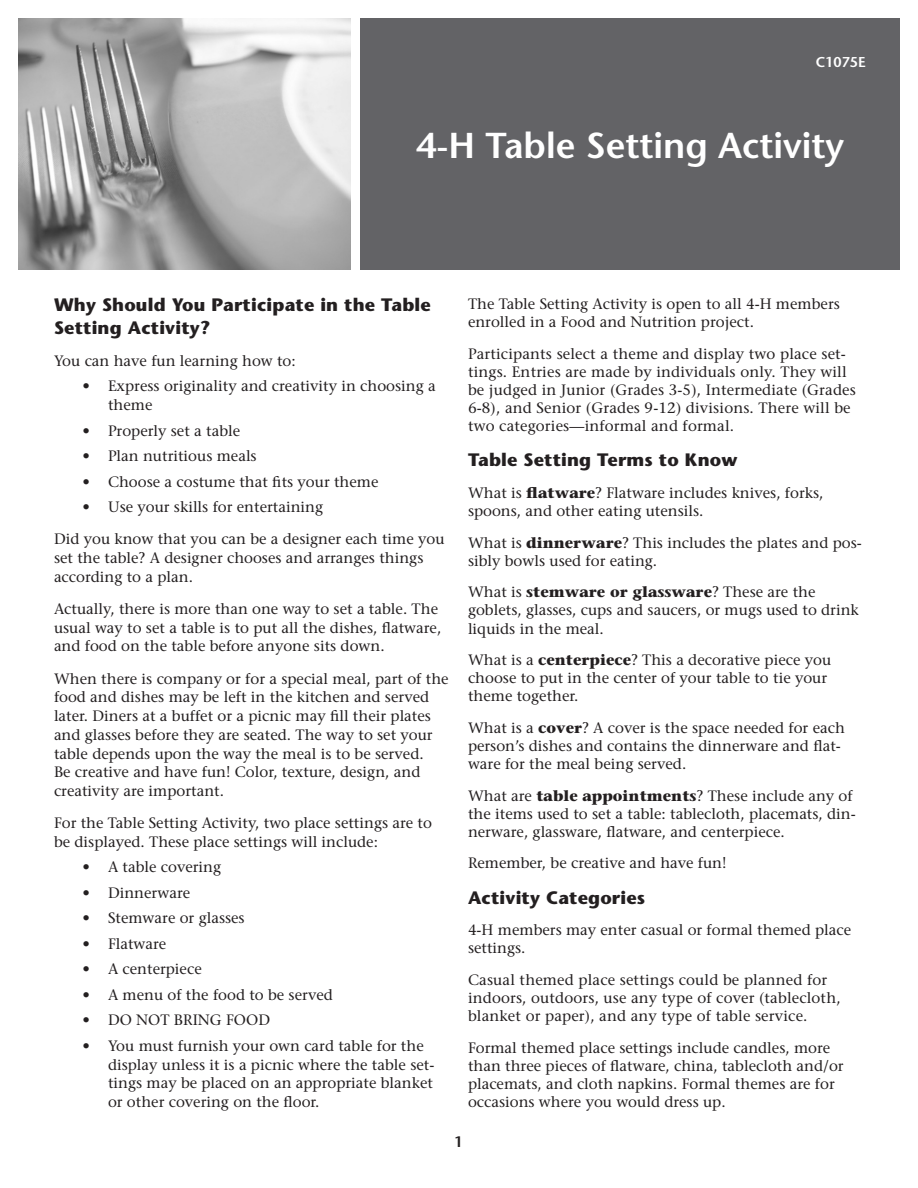
<style>
.page{position:relative;width:918px;height:1188px;background:#fff}
.page>*{position:absolute;margin:0;border:0;box-sizing:border-box;transform-origin:0 0}
.Title_Head{font:600 36px "Stone Sans Std";color:#fff}
.Body_Head{font:700 18px/22.4px "Stone Sans Std";letter-spacing:.01em;color:#231f20}
.Body_Text{font:500 15px/18.1px "Stone Serif Std";color:#231f20}
.Body_Bullet{font:500 15px/18.8px "Stone Serif Std";color:#231f20}
.Body_Head-2{font:600 15px "Stone Sans Std";color:#231f20}
.References{font:600 14.25px "Stone Sans Std";color:#fff}
.s1{font-weight:700}
</style>
<div class="page">
<div style="left:360px;top:18px;width:540px;height:252px;background:#636366"></div>
<img style="left:18px;top:18px;width:333px;height:252px">
<p class="References" style="left:816px;top:53px;width:52px">C1075E</p>
<p class="Title_Head" style="left:416px;top:124px;width:430px">4-H Table Setting Activity</p>
<p class="Body_Head" style="left:54px;top:294px;width:378px">Why Should You Participate in the Table<br>Setting Activity?</p>
<p class="Body_Text" style="left:54px;top:352px;width:243px">You can have fun learning how to:</p>
<p class="Body_Bullet" style="left:108px;top:377px;width:329px;text-indent:-26px">• Express originality and creativity in choosing a theme</p>
<p class="Body_Bullet" style="left:82px;top:421px;width:159px">• Properly set a table</p>
<p class="Body_Bullet" style="left:82px;top:446px;width:176px">• Plan nutritious meals</p>
<p class="Body_Bullet" style="left:82px;top:472px;width:298px">• Choose a costume that fits your theme</p>
<p class="Body_Bullet" style="left:82px;top:497px;width:242px">• Use your skills for entertaining</p>
<p class="Body_Text" style="left:54px;top:530px;width:392px;line-height:18.8px">Did you know that you can be a designer each time you set the table? A designer chooses and arranges things according to a plan.</p>
<p class="Body_Text" style="left:54px;top:599px;width:389px;line-height:18.8px">Actually, there is more than one way to set a table. The usual way to set a table is to put all the dishes, flatware, and food on the table before anyone sits down.</p>
<p class="Body_Text" style="left:54px;top:669px;width:396px;line-height:18.8px">When there is company or for a special meal, part of the food and dishes may be left in the kitchen and served later. Diners at a buffet or a picnic may fill their plates and glasses before they are seated. The way to set your table depends upon the way the meal is to be served.<br>Be creative and have fun! Color, texture, design, and creativity are important.</p>
<p class="Body_Text" style="left:54px;top:814px;width:380px;line-height:18.8px">For the Table Setting Activity, two place settings are to be displayed. These place settings will include:</p>
<p class="Body_Bullet" style="left:82px;top:858px;width:140px">• A table covering</p>
<p class="Body_Bullet" style="left:82px;top:883px;width:109px">• Dinnerware</p>
<p class="Body_Bullet" style="left:82px;top:909px;width:164px">• Stemware or glasses</p>
<p class="Body_Bullet" style="left:82px;top:934px;width:85px">• Flatware</p>
<p class="Body_Bullet" style="left:82px;top:960px;width:121px">• A centerpiece</p>
<p class="Body_Bullet" style="left:82px;top:985px;width:252px">• A menu of the food to be served</p>
<p class="Body_Bullet" style="left:82px;top:1011px;width:189px">• DO NOT BRING FOOD</p>
<p class="Body_Bullet" style="left:108px;top:1036px;width:328px;text-indent:-26px">• You must furnish your own card table for the display unless it is a picnic where the table set&shy;tings may be placed on an appropriate blanket or other covering on the floor.</p>
<p class="Body_Text" style="left:468px;top:295px;width:373px">The Table Setting Activity is open to all 4-H members enrolled in a Food and Nutrition project.</p>
<p class="Body_Text" style="left:468px;top:345px;width:389px">Participants select a theme and display two place set&shy;tings. Entries are made by individuals only. They will be judged in Junior (Grades 3-5), Intermediate (Grades 6-8), and Senior (Grades 9-12) divisions. There will be two categories—informal and formal.</p>
<p class="Body_Head" style="left:468px;top:449px;width:271px">Table Setting Terms to Know</p>
<p class="Body_Text" style="left:468px;top:484px;width:357px">What is <span class="s1">flatware</span>? Flatware includes knives, forks, spoons, and other eating utensils.</p>
<p class="Body_Text" style="left:468px;top:533px;width:395px">What is <span class="s1">dinnerware</span>? This includes the plates and pos&shy;sibly bowls used for eating.</p>
<p class="Body_Text" style="left:468px;top:583px;width:392px">What is <span class="s1">stemware or glassware</span>? These are the goblets, glasses, cups and saucers, or mugs used to drink liquids in the meal.</p>
<p class="Body_Text" style="left:468px;top:651px;width:365px">What is a <span class="s1">centerpiece</span>? This a decorative piece you choose to put in the center of your table to tie your theme together.</p>
<p class="Body_Text" style="left:468px;top:719px;width:378px">What is a <span class="s1">cover</span>? A cover is the space needed for each person’s dishes and contains the dinnerware and flat&shy;ware for the meal being served.</p>
<p class="Body_Text" style="left:468px;top:786px;width:389px">What are <span class="s1">table appointments</span>? These include any of the items used to set a table: tablecloth, placemats, din&shy;nerware, glassware, flatware, and centerpiece.</p>
<p class="Body_Text" style="left:468px;top:854px;width:260px">Remember, be creative and have fun!</p>
<p class="Body_Head" style="left:468px;top:886px;width:179px">Activity Categories</p>
<p class="Body_Text" style="left:468px;top:921px;width:385px">4-H members may enter casual or formal themed place settings.</p>
<p class="Body_Text" style="left:468px;top:971px;width:374px">Casual themed place settings could be planned for indoors, outdoors, use any type of cover (tablecloth, blanket or paper), and any type of table service.</p>
<p class="Body_Text" style="left:468px;top:1038px;width:377px">Formal themed place settings include candles, more than three pieces of flatware, china, tablecloth and/or placemats, and cloth napkins. Formal themes are for occasions where you would dress up.</p>
<p class="Body_Head-2" style="left:454px;top:1133px;width:10px">1</p>
</div>
